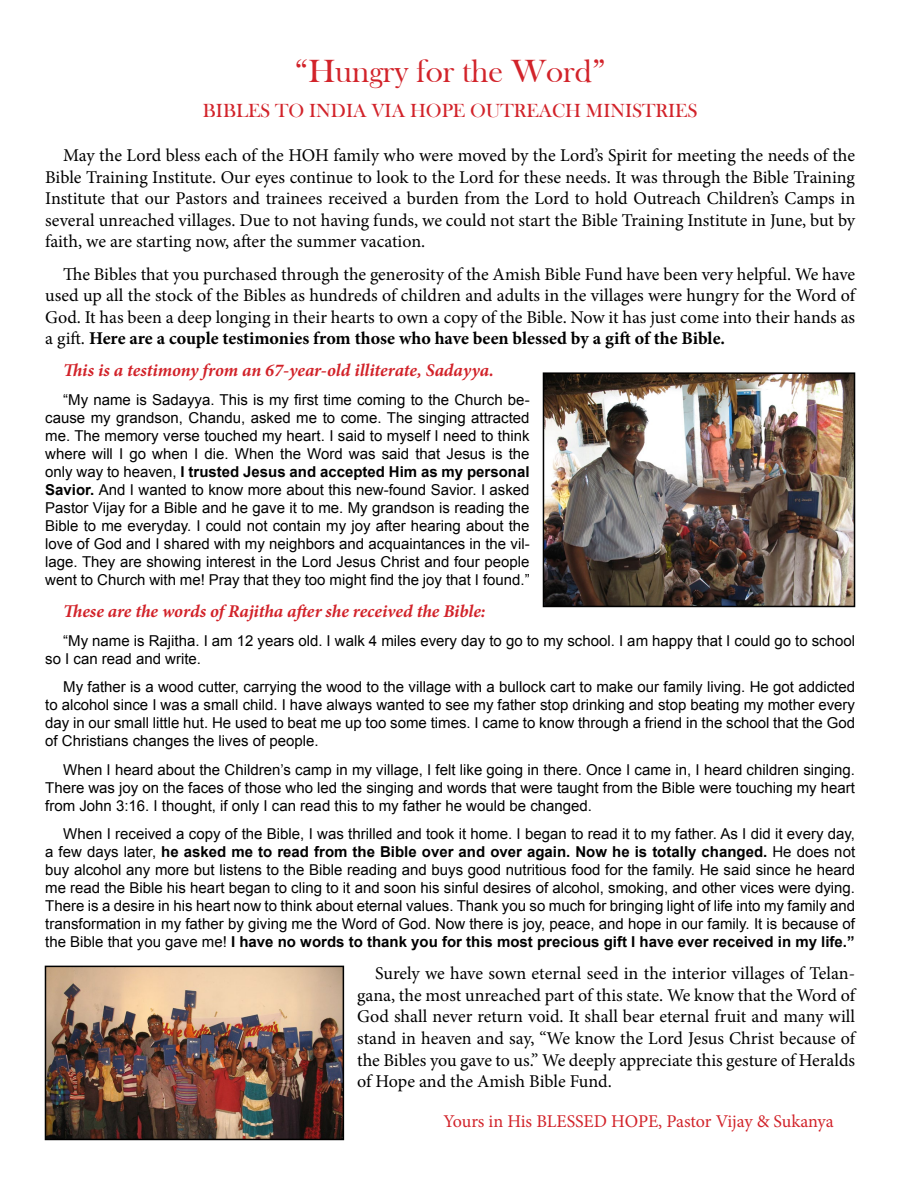
<style>
.page{position:relative;width:900px;height:1200px;background:#fff}
.page>*{position:absolute;margin:0;border:0;box-sizing:border-box;transform-origin:0 0}
.t1{font:33px "Bask Old Face";color:#d2232a}
.t2{font:19.5px "Bask Old Face";color:#d2232a}
.t3{font:18px/21.6px "Minion Pro";letter-spacing:-.005em;color:#000;text-align:justify}
.t4{font:italic 700 18px "Minion Pro";letter-spacing:-.005em;color:#d2232a}
.t5{font:18px "Minion Pro";letter-spacing:-.005em;color:#d2232a}
.t6{font:15px/18px "Arial";color:#000;text-align:justify}
.s1{font-weight:700}
</style>
<div class="page">
<img style="left:48px;top:969px;width:293px;height:168px">
<div style="left:45px;top:966px;width:299px;height:174px;border:2px solid #000"></div>
<img style="left:546px;top:375px;width:306px;height:229px">
<div style="left:543px;top:372px;width:312px;height:235px;border:2px solid #000"></div>
<h1 class="t1" style="left:295px;top:53px;width:312px">“HUNGRY FOR THE WORD”</h1>
<h2 class="t2" style="left:203px;top:100px;width:496px">BIBLES TO INDIA VIA HOPE OUTREACH MINISTRIES</h2>
<p class="t3" style="left:45px;top:145px;width:812px;text-indent:18px">May the Lord bless each of the HOH family who were moved by the Lord’s Spirit for meeting the needs of the Bible Training Institute. Our eyes continue to look to the Lord for these needs. It was through the Bible Training Institute that our Pastors and trainees received a burden from the Lord to hold Outreach Children’s Camps in several unreached villages. Due to not having funds, we could not start the Bible Training Institute in June, but by faith, we are starting now, after the summer vacation.</p>
<p class="t3" style="left:45px;top:263px;width:812px;text-indent:18px">The Bibles that you purchased through the generosity of the Amish Bible Fund have been very helpful. We have used up all the stock of the Bibles as hundreds of children and adults in the villages were hungry for the Word of God. It has been a deep longing in their hearts to own a copy of the Bible. Now it has just come into their hands as a gift. <span class="s1">Here are a couple testimonies from those who have been blessed by a gift of the Bible.</span></p>
<p class="t4" style="left:63px;top:358px;width:432px">This is a testimony from an 67-year-old illiterate, Sadayya.</p>
<p class="t6" style="left:45px;top:391px;width:486px;text-indent:18px">“My name is Sadayya. This is my first time coming to the Church be&shy;cause my grandson, Chandu, asked me to come. The singing attracted me. The memory verse touched my heart. I said to myself I need to think where will I go when I die. When the Word was said that Jesus is the only way to heaven, <span class="s1">I trusted Jesus and accepted Him as my personal Savior.</span> And I wanted to know more about this new-found Savior. I asked Pastor Vijay for a Bible and he gave it to me. My grandson is reading the Bible to me everyday. I could not contain my joy after hearing about the love of God and I shared with my neighbors and acquaintances in the vil&shy;lage. They are showing interest in the Lord Jesus Christ and four people went to Church with me! Pray that they too might find the joy that I found.”</p>
<p class="t4" style="left:63px;top:598px;width:424px">These are the words of Rajitha after she received the Bible:</p>
<p class="t6" style="left:45px;top:631px;width:811px;text-indent:18px">“My name is Rajitha. I am 12 years old. I walk 4 miles every day to go to my school. I am happy that I could go to school so I can read and write.</p>
<p class="t6" style="left:45px;top:678px;width:811px;text-indent:18px">My father is a wood cutter, carrying the wood to the village with a bullock cart to make our family living. He got addicted to alcohol since I was a small child. I have always wanted to see my father stop drinking and stop beating my mother every day in our small little hut. He used to beat me up too some times. I came to know through a friend in the school that the God of Christians changes the lives of people.</p>
<p class="t6" style="left:45px;top:760px;width:811px;text-indent:18px">When I heard about the Children’s camp in my village, I felt like going in there. Once I came in, I heard children singing.<br>There was joy on the faces of those who led the singing and words that were taught from the Bible were touching my heart from John 3:16. I thought, if only I can read this to my father he would be changed.</p>
<p class="t6" style="left:45px;top:825px;width:811px;text-indent:18px">When I received a copy of the Bible, I was thrilled and took it home. I began to read it to my father. As I did it every day, a few days later, <span class="s1">he asked me to read from the Bible over and over again. Now he is totally changed.</span> He does not buy alcohol any more but listens to the Bible reading and buys good nutritious food for the family. He said since he heard me read the Bible his heart began to cling to it and soon his sinful desires of alcohol, smoking, and other vices were dying.<br>There is a desire in his heart now to think about eternal values. Thank you so much for bringing light of life into my family and transformation in my father by giving me the Word of God. Now there is joy, peace, and hope in our family. It is because of the Bible that you gave me! <span class="s1">I have no words to thank you for this most precious gift I have ever received in my life.”</span></p>
<p class="t3" style="left:357px;top:963px;width:500px;text-indent:18px">Surely we have sown eternal seed in the interior villages of Telan&shy;gana, the most unreached part of this state. We know that the Word of God shall never return void. It shall bear eternal fruit and many will stand in heaven and say, “We know the Lord Jesus Christ because of the Bibles you gave to us.” We deeply appreciate this gesture of Heralds of Hope and the Amish Bible Fund.</p>
<p class="t5" style="left:444px;top:1109px;width:392px">Yours in His BLESSED HOPE, Pastor Vijay &amp; Sukanya</p>
</div>
